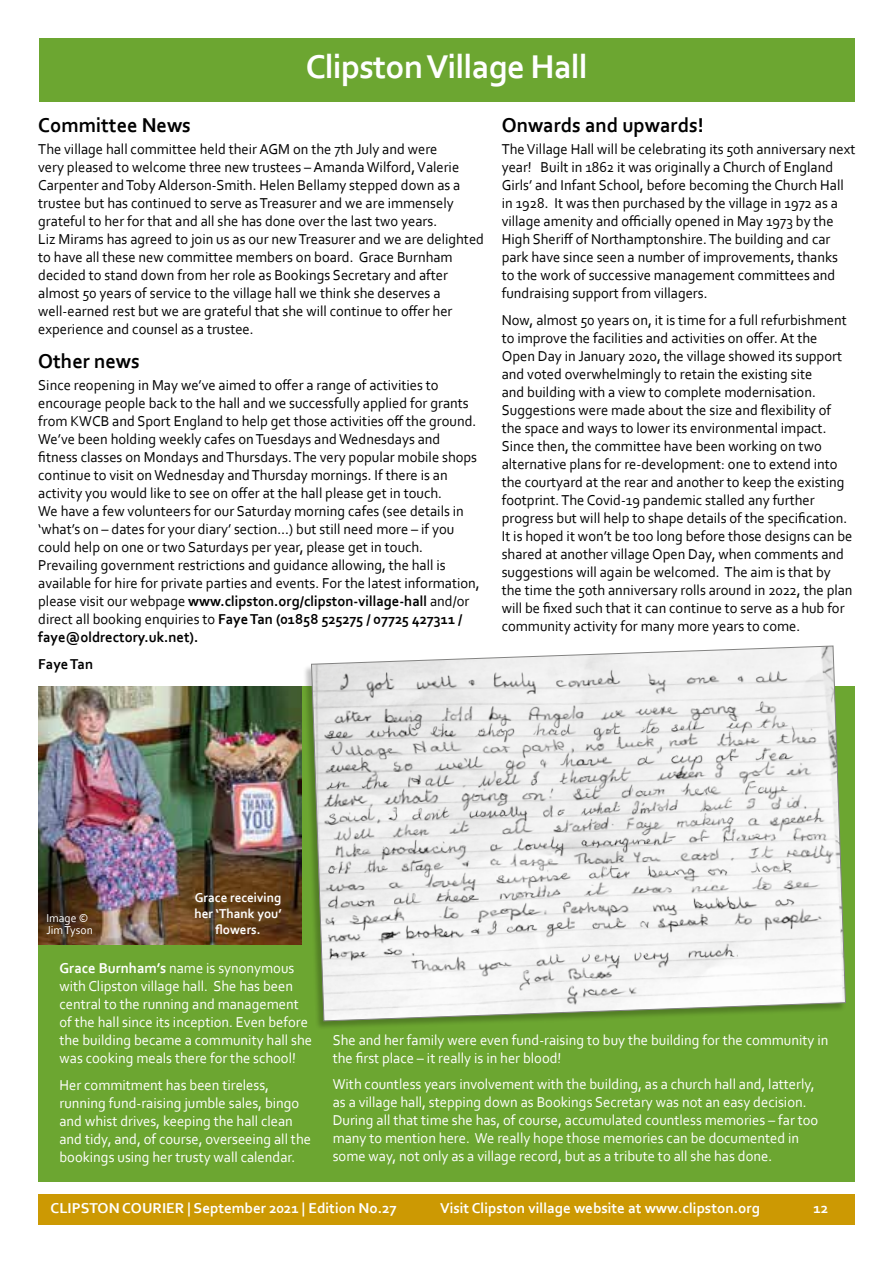
<style>
.page{position:relative;width:893px;height:1263px;background:#fff}
.page>*{position:absolute;margin:0;border:0;box-sizing:border-box;transform-origin:0 0}
.t1{font:700 34.5px "Corbel";letter-spacing:-.02em;color:#fff}
.t2{font:700 21px "Corbel";color:#000}
.t3{font:15px/18px "Corbel";color:#000}
.t4{font:15px/18px "Corbel";color:#fff}
.t5{font:700 15px "Corbel";color:#fff}
.t6{font:700 15px "Corbel";color:#000}
.t7{font:700 13.5px/16.2px "Corbel";color:#fff;text-align:center}
.t8{font:12px/12px "Corbel";color:#fff}
.s1{font-weight:700}
</style>
<div class="page">
<div style="left:38px;top:1194px;width:817px;height:31px;background:#cc9903"></div>
<div style="left:38px;top:686px;width:817px;height:496px;background:#6ca631"></div>
<div style="left:39px;top:38px;width:816px;height:64px;background:#6ca631"></div>
<img style="left:38px;top:686px;width:264px;height:258px">
<div style="left:303px;top:646px;width:543px;height:384px;background:#000;opacity:.24"></div>
<svg style="left:311px;top:646px;width:535px;height:375px;background:#dfe2dd"></svg>
<h1 class="t1" style="left:306px;top:46px;width:284px">Clipston Village Hall</h1>
<h2 class="t2" style="left:38px;top:112px;width:154px">Committee News</h2>
<p class="t3" style="left:38px;top:140px;width:447px">The village hall committee held their AGM on the 7th July and were<br>very pleased to welcome three new trustees – Amanda Wilford, Valerie Carpenter and Toby Alderson-Smith. Helen Bellamy stepped down as a trustee but has continued to serve as Treasurer and we are immensely grateful to her for that and all she has done over the last two years.<br>Liz Mirams has agreed to join us as our new Treasurer and we are delighted to have all these new committee members on board. Grace Burnham decided to stand down from her role as Bookings Secretary and after almost 50 years of service to the village hall we think she deserves a well-earned rest but we are grateful that she will continue to offer her experience and counsel as a trustee.</p>
<h2 class="t2" style="left:38px;top:348px;width:103px">Other news</h2>
<p class="t3" style="left:38px;top:376px;width:443px">Since reopening in May we’ve aimed to offer a range of activities to encourage people back to the hall and we successfully applied for grants from KWCB and Sport England to help get those activities off the ground.<br>We’ve been holding weekly cafes on Tuesdays and Wednesdays and fitness classes on Mondays and Thursdays. The very popular mobile shops continue to visit on Wednesday and Thursday mornings. If there is an activity you would like to see on offer at the hall please get in touch.<br>We have a few volunteers for our Saturday morning cafes (see details in ‘what’s on – dates for your diary’ section…) but still need more – if you could help on one or two Saturdays per year, please get in touch.<br>Prevailing government restrictions and guidance allowing, the hall is available for hire for private parties and events. For the latest information, please visit our webpage <span class="s1">www.clipston.org/clipston-village-hall</span> and/or direct all booking enquiries to <span class="s1">Faye Tan (01858 525275 / 07725 427311 / faye@oldrectory.uk.net).</span></p>
<p class="t6" style="left:38px;top:655px;width:56px">Faye Tan</p>
<h2 class="t2" style="left:502px;top:112px;width:203px">Onwards and upwards!</h2>
<p class="t3" style="left:502px;top:140px;width:355px">The Village Hall will be celebrating its 50th anniversary next year! Built in 1862 it was originally a Church of England Girls’ and Infant School, before becoming the Church Hall in 1928. It was then purchased by the village in 1972 as a village amenity and officially opened in May 1973 by the High Sheriff of Northamptonshire. The building and car park have since seen a number of improvements, thanks<br>to the work of successive management committees and fundraising support from villagers.</p>
<p class="t3" style="left:502px;top:311px;width:352px">Now, almost 50 years on, it is time for a full refurbishment to improve the facilities and activities on offer. At the Open Day in January 2020, the village showed its support and voted overwhelmingly to retain the existing site<br>and building with a view to complete modernisation.<br>Suggestions were made about the size and flexibility of the space and ways to lower its environmental impact.<br>Since then, the committee have been working on two alternative plans for re-development: one to extend into the courtyard at the rear and another to keep the existing footprint. The Covid-19 pandemic stalled any further progress but will help to shape details of the specification.<br>It is hoped it won’t be too long before those designs can be shared at another village Open Day, when comments and suggestions will again be welcomed. The aim is that by the time the 50th anniversary rolls around in 2022, the plan will be fixed such that it can continue to serve as a hub for community activity for many more years to come.</p>
<p class="t8" style="left:46px;top:912px;width:48px">Image ©<br>Jim Tyson</p>
<p class="t7" style="left:195px;top:889px;width:89px">Grace receiving her ‘Thank you’ flowers.</p>
<p class="t4" style="left:60px;top:959px;width:254px"><span class="s1">Grace Burnham’s</span> name is synonymous with Clipston village hall. She has been central to the running and management of the hall since its inception. Even before the building became a community hall she was cooking meals there for the school!</p>
<p class="t4" style="left:60px;top:1075px;width:253px">Her commitment has been tireless, running fund-raising jumble sales, bingo and whist drives, keeping the hall clean and tidy, and, of course, overseeing all the bookings using her trusty wall calendar.</p>
<p class="t4" style="left:333px;top:1030px;width:497px">She and her family were even fund-raising to buy the building for the community in the first place – it really is in her blood!</p>
<p class="t4" style="left:333px;top:1075px;width:487px">With countless years involvement with the building, as a church hall and, latterly, as a village hall, stepping down as Bookings Secretary was not an easy decision.<br>During all that time she has, of course, accumulated countless memories – far too many to mention here. We really hope those memories can be documented in some way, not only as a village record, but as a tribute to all she has done.</p>
<p class="t5" style="left:51px;top:1198px;width:348px">CLIPSTON COURIER | September 2021 | Edition No.27</p>
<p class="t5" style="left:440px;top:1198px;width:321px">Visit Clipston village website at www.clipston.org</p>
<p class="t5" style="left:813px;top:1198px;width:16px">12</p>
</div>
